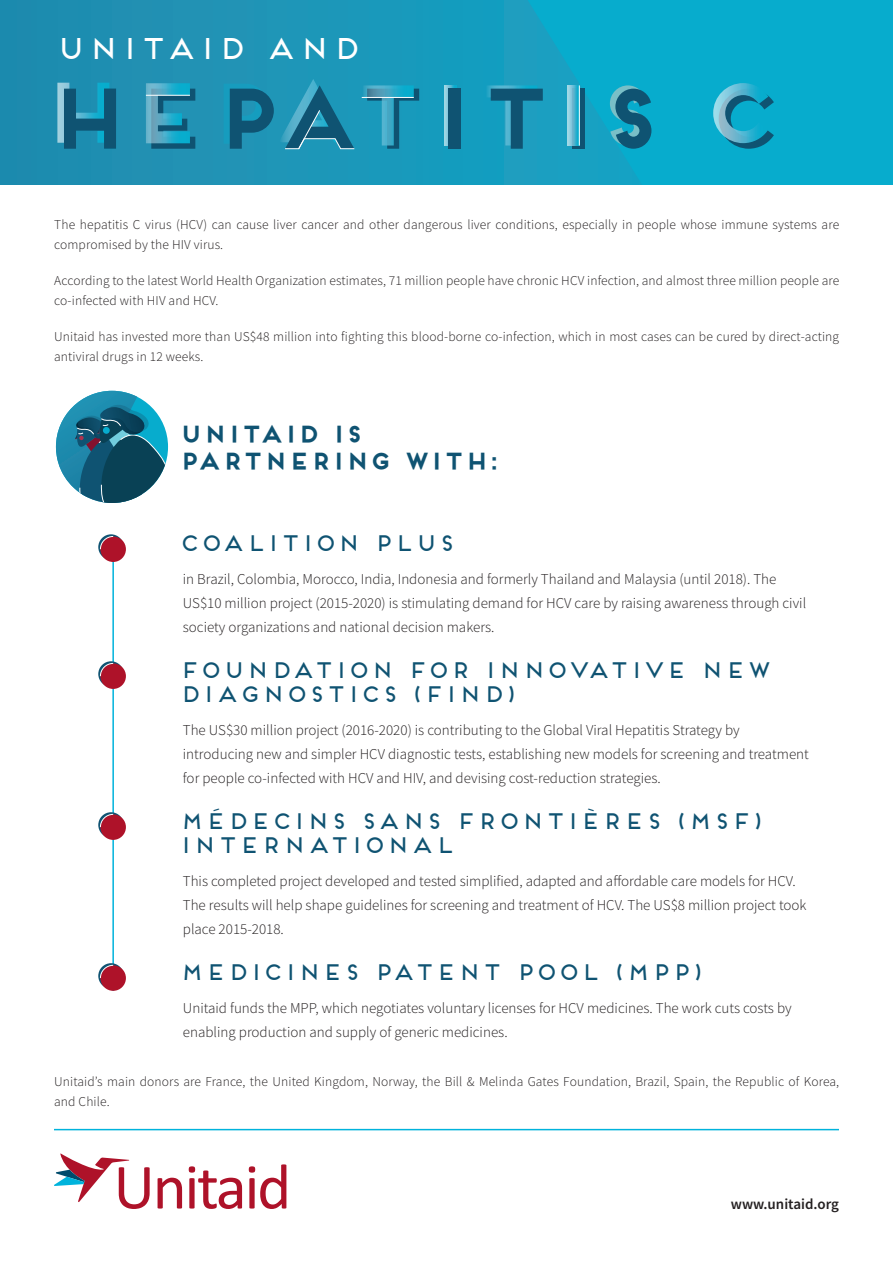
<style>
.page{position:relative;width:893px;height:1263px;background:#fff}
.page>*{position:absolute;margin:0;border:0;box-sizing:border-box;transform-origin:0 0}
.t1{font:30px "Frontage";letter-spacing:.025em;color:#fff}
.t2{font:22.5px/24px "Frontage";color:#0f5372}
.t3{font:700 22.5px/27px "Frontage";color:#0f5372}
.t4{font:300 15px/24px "Source Sans Pro";color:#231f20}
.t5{font:600 15px "Source Sans Pro";color:#231f20}
.t6{font:300 13.5px/19.5px "Source Sans Pro";letter-spacing:.01em;color:#231f20}
</style>
<div class="page">
<div style="left:0;top:0;width:893px;height:185px;background:#07accd"></div>
<svg style="left:0;top:0;width:641px;height:185px"></svg>
<svg style="left:158px;top:1178px;width:24px;height:30px"></svg>
<svg style="left:189px;top:1166px;width:53px;height:43px"></svg>
<svg style="left:249px;top:1164px;width:37px;height:45px"></svg>
<svg style="left:54px;top:1153px;width:96px;height:56px"></svg>
<hr style="left:54px;top:1129px;width:785px;height:1px;background:#00b3dc">
<svg style="left:444px;top:85px;width:12px;height:60px"></svg>
<svg style="left:146px;top:83px;width:49px;height:66px;background:#3091af"></svg>
<svg style="left:224px;top:79px;width:131px;height:70px;background:#1e82a2"></svg>
<svg style="left:485px;top:85px;width:58px;height:64px"></svg>
<div style="left:449px;top:89px;width:12px;height:60px;background:#0f5372"></div>
<div style="left:572px;top:89px;width:12px;height:60px;background:#0f5372"></div>
<svg style="left:713px;top:83px;width:61px;height:66px"></svg>
<svg style="left:610px;top:85px;width:41px;height:64px"></svg>
<svg style="left:57px;top:83px;width:59px;height:66px;background:#237d9c"></svg>
<hr style="left:146px;top:95px;width:44px;height:1px;background:#fff">
<svg style="left:567px;top:85px;width:12px;height:60px"></svg>
<hr style="left:579px;top:85px;width:1px;height:60px;background:#fff">
<svg style="left:362px;top:85px;width:57px;height:64px;background:#2295b5"></svg>
<hr style="left:362px;top:97px;width:52px;height:1px;background:#fff">
<hr style="left:112px;top:548px;width:2px;height:443px;background:#00b3dc">
<svg style="left:98px;top:963px;width:26px;height:26px"></svg>
<div style="left:100px;top:965px;width:26px;height:26px;background:#ae1229;border-radius:50%"></div>
<svg style="left:100px;top:964px;width:14px;height:15px"></svg>
<svg style="left:98px;top:812px;width:26px;height:26px"></svg>
<div style="left:100px;top:814px;width:26px;height:26px;background:#ae1229;border-radius:50%"></div>
<svg style="left:100px;top:814px;width:14px;height:14px"></svg>
<svg style="left:98px;top:661px;width:26px;height:26px"></svg>
<div style="left:100px;top:663px;width:26px;height:26px;background:#ae1229;border-radius:50%"></div>
<svg style="left:100px;top:663px;width:14px;height:14px"></svg>
<svg style="left:98px;top:534px;width:26px;height:26px"></svg>
<div style="left:100px;top:536px;width:26px;height:26px;background:#ae1229;border-radius:50%"></div>
<svg style="left:100px;top:536px;width:14px;height:14px"></svg>
<svg style="left:56px;top:391px;width:112px;height:112px"></svg>
<div style="left:103px;top:427px;width:7px;height:7px;background:#07accd;border-radius:3px"></div>
<h1 class="t1" style="left:54px;top:30px;width:308px">UNITAID AND</h1>
<p class="t6" style="left:54px;top:215px;width:786px">The hepatitis C virus (HCV) can cause liver cancer and other dangerous liver conditions, especially in people whose immune systems are compromised by the HIV virus.</p>
<p class="t6" style="left:54px;top:271px;width:786px">According to the latest World Health Organization estimates, 71 million people have chronic HCV infection, and almost three million people are co-infected with HIV and HCV.</p>
<p class="t6" style="left:54px;top:327px;width:786px">Unitaid has invested more than US$48 million into fighting this blood-borne co-infection, which in most cases can be cured by direct-acting antiviral drugs in 12 weeks.</p>
<h2 class="t3" style="left:179px;top:419px;width:321px">UNITAID IS<br>PARTNERING WITH:</h2>
<h2 class="t2" style="left:179px;top:530px;width:278px">COALITION PLUS</h2>
<p class="t4" style="left:183px;top:567px;width:625px">in Brazil, Colombia, Morocco, India, Indonesia and formerly Thailand and Malaysia (until 2018). The<br>US$10 million project (2015-2020) is stimulating demand for HCV care by raising awareness through civil society organizations and national decision makers.</p>
<h2 class="t2" style="left:179px;top:657px;width:594px">FOUNDATION FOR INNOVATIVE NEW<br>DIAGNOSTICS (FIND)</h2>
<p class="t4" style="left:183px;top:718px;width:628px">The US$30 million project (2016-2020) is contributing to the Global Viral Hepatitis Strategy by introducing new and simpler HCV diagnostic tests, establishing new models for screening and treatment for people co-infected with HCV and HIV, and devising cost-reduction strategies.</p>
<h2 class="t2" style="left:179px;top:808px;width:586px">MÉDECINS SANS FRONTIÈRES (MSF)<br>INTERNATIONAL</h2>
<p class="t4" style="left:183px;top:869px;width:625px">This completed project developed and tested simplified, adapted and affordable care models for HCV.<br>The results will help shape guidelines for screening and treatment of HCV. The US$8 million project took place 2015-2018.</p>
<h2 class="t2" style="left:179px;top:959px;width:526px">MEDICINES PATENT POOL (MPP)</h2>
<p class="t4" style="left:183px;top:995px;width:610px">Unitaid funds the MPP, which negotiates voluntary licenses for HCV medicines. The work cuts costs by enabling production and supply of generic medicines.</p>
<p class="t6" style="left:54px;top:1072px;width:786px">Unitaid’s main donors are France, the United Kingdom, Norway, the Bill &amp; Melinda Gates Foundation, Brazil, Spain, the Republic of Korea, and Chile.</p>
<p class="t5" style="left:731px;top:1194px;width:110px">www.unitaid.org</p>
</div>
